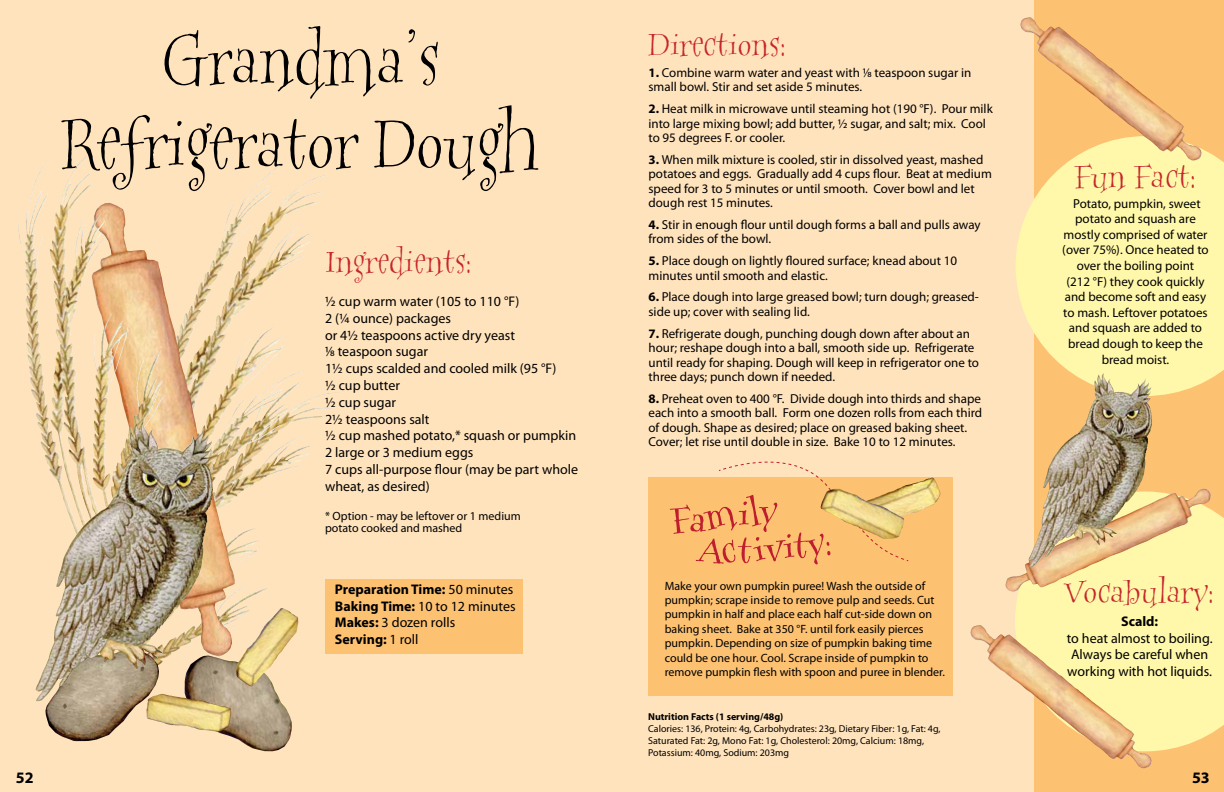
<style>
.page{position:relative;width:1224px;height:792px;background:#fff}
.page>*{position:absolute;margin:0;border:0;box-sizing:border-box;transform-origin:0 0}
.t1{font:70px/84px "Hogwarts Wizard";color:#000;text-align:center;scale:.9 1}
.t2{font:32px "Hogwarts Wizard";color:#c6252c}
.t3{font:700 16px "Myriad Pro";color:#000}
.t4{font:14px/16.8px "Myriad Pro";color:#000}
.t5{font:700 14px/16.8px "Myriad Pro";color:#000}
.t6{font:13px/14.5px "Myriad Pro";color:#000}
.t7{font:12px/14.4px "Myriad Pro";color:#000}
.t8{font:10px/12px "Myriad Pro";color:#000}
.t9{font:700 10px "Myriad Pro";color:#000}
.s1{font-weight:400}
.s2{font-weight:700}
</style>
<div class="page">
<div style="left:0;top:0;width:612px;height:792px;background:#ffe3bd"></div>
<img style="left:235px;top:372px;width:66px;height:95px">
<img style="left:235px;top:164px;width:48px;height:117px">
<div style="left:612px;top:0;width:612px;height:792px;background:#ffe3bd"></div>
<div style="left:1035px;top:0;width:189px;height:792px;background:#fdc172"></div>
<svg style="left:1016px;top:149px;width:208px;height:247px;background:#fef4a8"></svg>
<div style="left:1015px;top:509px;width:209px;height:242px;background:#fff8aa"></div>
<div style="left:648px;top:478px;width:305px;height:218px;background:#fdc172"></div>
<div style="left:325px;top:579px;width:198px;height:74px;background:#fdc172"></div>
<svg style="left:670px;top:461px;width:239px;height:103px"></svg>
<img style="left:1020px;top:17px;width:182px;height:144px">
<img style="left:1006px;top:489px;width:205px;height:103px">
<img style="left:971px;top:625px;width:181px;height:143px">
<img style="left:858px;top:478px;width:82px;height:51px">
<img style="left:821px;top:489px;width:83px;height:50px">
<img style="left:1029px;top:373px;width:95px;height:194px">
<img style="left:107px;top:203px;width:128px;height:453px">
<img style="left:45px;top:701px;width:102px;height:40px">
<img style="left:184px;top:656px;width:108px;height:95px">
<img style="left:147px;top:694px;width:84px;height:38px">
<img style="left:236px;top:608px;width:62px;height:78px">
<img style="left:50px;top:158px;width:57px;height:264px">
<img style="left:36px;top:422px;width:136px;height:279px">
<h1 class="t1" style="left:62px;top:23px;width:532px">Grandma’s<br>Refrigerator Dough</h1>
<h2 class="t2" style="left:325px;top:244px;width:149px">Ingredients:</h2>
<p class="t4" style="left:325px;top:293px;width:255px">½ cup warm water (105 to 110 °F)<br>2 (1/4 ounce) packages<br>or 4½ teaspoons active dry yeast<br>1/8 teaspoon sugar<br>1½ cups scalded and cooled milk (95 °F)<br>½ cup butter<br>½ cup sugar<br>2½ teaspoons salt<br>½ cup mashed potato,* squash or pumpkin<br>2 large or 3 medium eggs<br>7 cups all-purpose flour (may be part whole wheat, as desired)</p>
<p class="t7" style="left:325px;top:509px;width:197px;line-height:12px">* Option - may be leftover or 1 medium potato cooked and mashed</p>
<p class="t5" style="left:335px;top:580px;width:182px">Preparation Time: <span class="s1">50 minutes<br></span>Baking Time: <span class="s1">10 to 12 minutes<br></span>Makes: <span class="s1">3 dozen rolls<br></span>Serving: <span class="s1">1 roll</span></p>
<h2 class="t2" style="left:649px;top:27px;width:139px">Directions:</h2>
<p class="t6" style="left:649px;top:65px;width:324px"><span class="s2">1.</span> Combine warm water and yeast with 1/8 teaspoon sugar in small bowl. Stir and set aside 5 minutes.</p>
<p class="t6" style="left:649px;top:101px;width:346px"><span class="s2">2.</span> Heat milk in microwave until steaming hot (190 °F). Pour milk into large mixing bowl; add butter, ½ sugar, and salt; mix. Cool to 95 degrees F. or cooler.</p>
<p class="t6" style="left:649px;top:152px;width:345px"><span class="s2">3.</span> When milk mixture is cooled, stir in dissolved yeast, mashed potatoes and eggs. Gradually add 4 cups flour. Beat at medium speed for 3 to 5 minutes or until smooth. Cover bowl and let dough rest 15 minutes.</p>
<p class="t6" style="left:649px;top:217px;width:334px"><span class="s2">4.</span> Stir in enough flour until dough forms a ball and pulls away from sides of the bowl.</p>
<p class="t6" style="left:649px;top:253px;width:310px"><span class="s2">5.</span> Place dough on lightly floured surface; knead about 10 minutes until smooth and elastic.</p>
<p class="t6" style="left:649px;top:290px;width:332px"><span class="s2">6.</span> Place dough into large greased bowl; turn dough; greased&shy;side up; cover with sealing lid.</p>
<p class="t6" style="left:649px;top:326px;width:332px"><span class="s2">7.</span> Refrigerate dough, punching dough down after about an hour; reshape dough into a ball, smooth side up. Refrigerate until ready for shaping. Dough will keep in refrigerator one to three days; punch down if needed.</p>
<p class="t6" style="left:649px;top:391px;width:335px"><span class="s2">8.</span> Preheat oven to 400 °F. Divide dough into thirds and shape each into a smooth ball. Form one dozen rolls from each third of dough. Shape as desired; place on greased baking sheet.<br>Cover; let rise until double in size. Bake 10 to 12 minutes.</p>
<p class="t7" style="left:665px;top:578px;width:282px">Make your own pumpkin puree! Wash the outside of pumpkin; scrape inside to remove pulp and seeds. Cut pumpkin in half and place each half cut-side down on baking sheet. Bake at 350 °F. until fork easily pierces pumpkin. Depending on size of pumpkin baking time could be one hour. Cool. Scrape inside of pumpkin to remove pumpkin flesh with spoon and puree in blender.</p>
<p class="t9" style="left:648px;top:711px;width:137px">Nutrition Facts (1 serving/48g)</p>
<p class="t8" style="left:648px;top:723px;width:294px">Calories: 136, Protein: 4g, Carbohydrates: 23g, Dietary Fiber: 1g, Fat: 4g,<br>Saturated Fat: 2g, Mono Fat: 1g, Cholesterol: 20mg, Calcium: 18mg,<br>Potassium: 40mg, Sodium: 203mg</p>
<h2 class="t2" style="left:1074px;top:158px;width:124px">Fun Fact:</h2>
<p class="t6" style="left:1062px;top:195px;width:148px;line-height:15.6px;text-align:center">Potato, pumpkin, sweet potato and squash are mostly comprised of water (over 75%). Once heated to over the boiling point<br>(212 °F) they cook quickly and become soft and easy to mash. Leftover potatoes and squash are added to bread dough to keep the bread moist.</p>
<h2 class="t2" style="left:1065px;top:574px;width:151px">Vocabulary:</h2>
<p class="t5" style="left:1121px;top:612px;width:39px">Scald:</p>
<p class="t4" style="left:1067px;top:629px;width:147px">to heat almost to boiling.<br>Always be careful when working with hot liquids.</p>
<p class="t3" style="left:16px;top:767px;width:19px">52</p>
<p class="t3" style="left:1192px;top:767px;width:19px">53</p>
</div>
